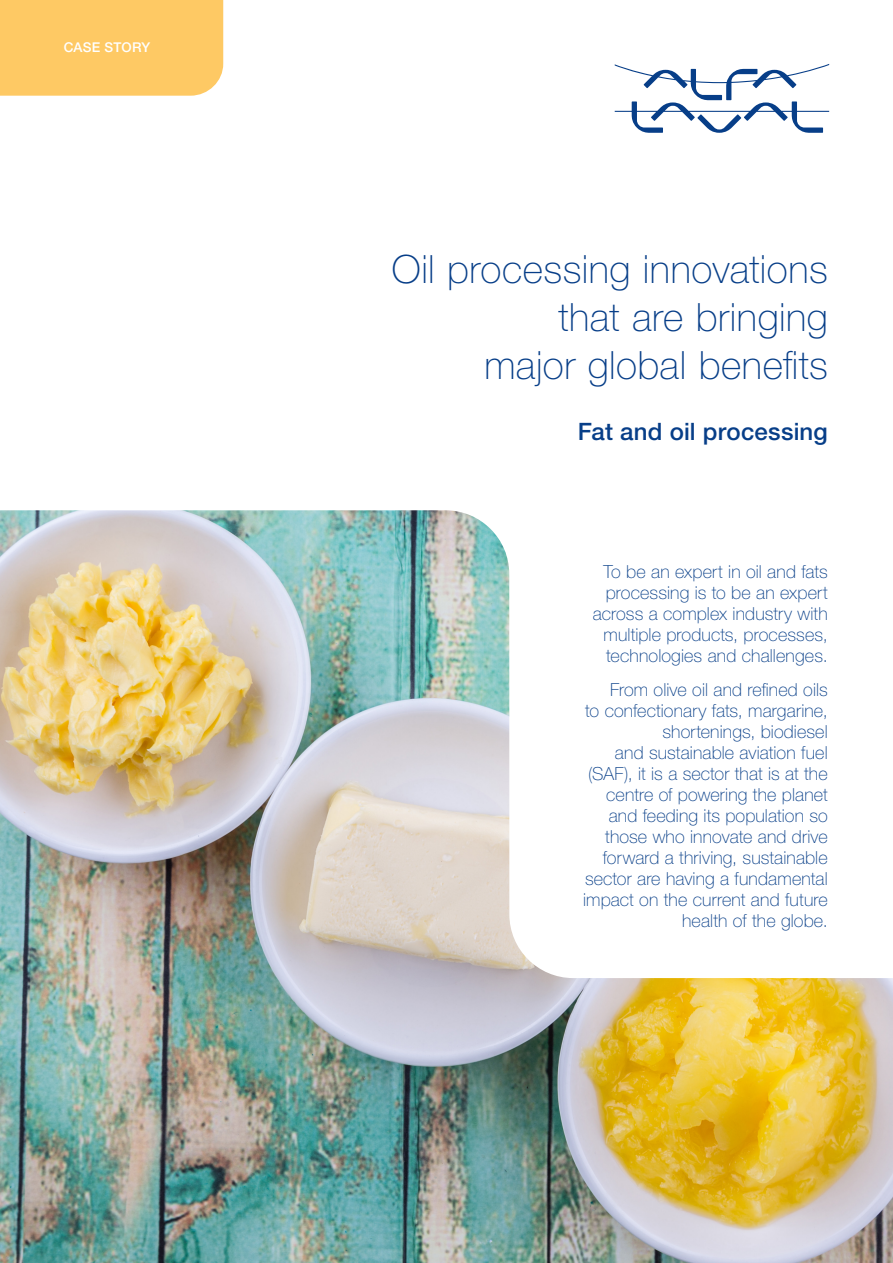
<style>
.page{position:relative;width:893px;height:1263px;background:#fff}
.page>*{position:absolute;margin:0;border:0;box-sizing:border-box;transform-origin:0 0}
.Headline_2{font:100 39px/48px "Helvetica Neue LT Std";letter-spacing:.01em;color:#073e88;text-align:right}
.Sub_headline_1{font:500 24px "Helvetica Neue LT Std";letter-spacing:.01em;color:#073e88}
.Sub_headline_3{font:100 18px/21px "Helvetica Neue LT Std";letter-spacing:.005em;color:#073e88;text-align:right}
.Sub_headline_4_White{font:500 13.5px "Helvetica Neue LT Std";letter-spacing:.015em;color:#fff}
</style>
<div class="page">
<svg style="left:615px;top:64px;width:214px;height:69px"></svg>
<div style="left:0;top:0;width:223px;height:96px;background:#fec964"></div>
<img style="left:0;top:510px;width:893px;height:753px">
<p class="Sub_headline_4_White" style="left:64px;top:39px;width:88px">CASE STORY</p>
<p class="Headline_2" style="left:392px;top:245px;width:437px">Oil processing innovations that are bringing<br>major global benefits</p>
<p class="Sub_headline_1" style="left:578px;top:417px;width:252px">Fat and oil processing</p>
<p class="Sub_headline_3" style="left:593px;top:561px;width:237px">To be an expert in oil and fats processing is to be an expert across a complex industry with multiple products, processes, technologies and challenges.</p>
<p class="Sub_headline_3" style="left:583px;top:679px;width:246px">From olive oil and refined oils<br>to confectionary fats, margarine, shortenings, biodiesel<br>and sustainable aviation fuel (SAF), it is a sector that is at the centre of powering the planet and feeding its population so those who innovate and drive forward a thriving, sustainable sector are having a fundamental impact on the current and future health of the globe.</p>
</div>
